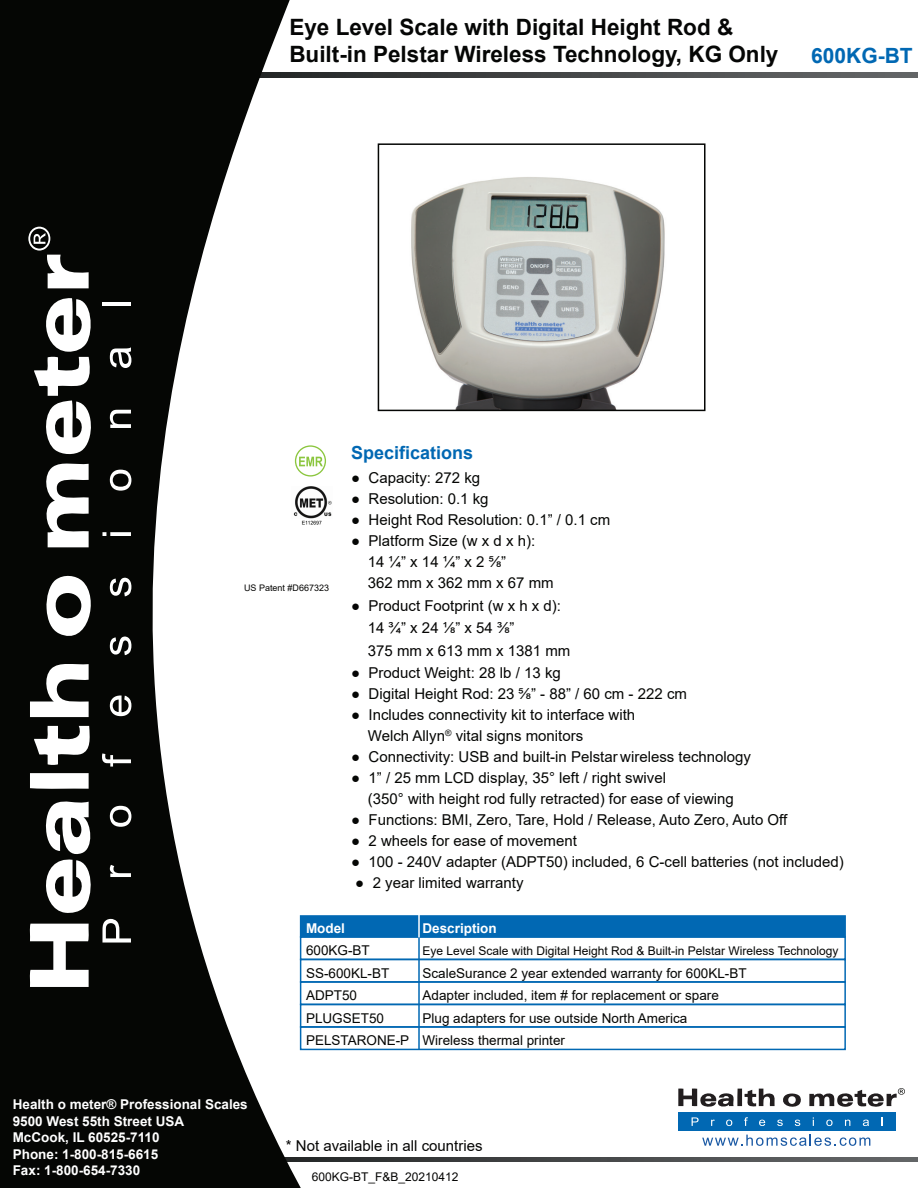
<style>
.page{position:relative;width:918px;height:1188px;background:#fff}
.page>*{position:absolute;margin:0;border:0;box-sizing:border-box;transform-origin:0 0}
.t1{font:700 22.5px/27px "Arial";color:#050605}
.t2{font:700 21px "Arial";color:#0168b3}
.t3{font:700 18px "Arial";color:#0168b3}
.t4{font:15px/21px "Arial";color:#050604}
.t5{font:15px/22.5px "Arial";color:#050504}
.t6{font:13.5px/22.5px "Arial";color:#050604}
.t7{font:700 13.5px/16.5px "Arial";color:#fff}
.t8{font:12px "Arial";color:#050605}
.t9{font:12px "Arial";color:#050504}
.t10{font:9px "Arial";color:#050504}
</style>
<div class="page">
<svg style="left:310px;top:73px;width:608px;height:4px;background:#484a4b"></svg>
<svg style="left:310px;top:1157px;width:608px;height:5px;background:#47494a"></svg>
<svg style="left:0;top:0;width:310px;height:1188px;fill:#050604"></svg>
<svg style="left:29px;top:924px;width:60px;height:63px"></svg>
<svg style="left:30px;top:773px;width:59px;height:16px"></svg>
<svg style="left:30px;top:661px;width:59px;height:56px"></svg>
<svg style="left:34px;top:726px;width:57px;height:39px"></svg>
<svg style="left:38px;top:798px;width:56px;height:115px"></svg>
<svg style="left:46px;top:574px;width:54px;height:74px"></svg>
<svg style="left:42px;top:461px;width:47px;height:86px"></svg>
<svg style="left:34px;top:296px;width:61px;height:159px"></svg>
<svg style="left:28px;top:227px;width:61px;height:61px"></svg>
<svg style="left:102px;top:919px;width:29px;height:24px"></svg>
<svg style="left:110px;top:865px;width:21px;height:12px"></svg>
<svg style="left:110px;top:806px;width:21px;height:21px"></svg>
<svg style="left:102px;top:753px;width:29px;height:14px"></svg>
<svg style="left:110px;top:696px;width:21px;height:20px"></svg>
<svg style="left:110px;top:637px;width:21px;height:18px"></svg>
<svg style="left:110px;top:578px;width:21px;height:18px"></svg>
<svg style="left:110px;top:532px;width:21px;height:4px"></svg>
<svg style="left:102px;top:532px;width:4px;height:4px"></svg>
<svg style="left:110px;top:470px;width:21px;height:21px"></svg>
<svg style="left:110px;top:410px;width:21px;height:18px"></svg>
<svg style="left:110px;top:347px;width:21px;height:21px"></svg>
<hr style="left:102px;top:302px;width:29px;height:4px;background:#fff">
<svg style="left:678px;top:1088px;width:123px;height:19px"></svg>
<svg style="left:809px;top:1088px;width:96px;height:19px"></svg>
<svg style="left:702px;top:1135px;width:168px;height:11px"></svg>
<div style="left:679px;top:1112px;width:217px;height:19px;background:#0168b3"></div>
<svg style="left:692px;top:1117px;width:7px;height:9px"></svg>
<svg style="left:711px;top:1120px;width:4px;height:6px"></svg>
<svg style="left:726px;top:1120px;width:6px;height:6px"></svg>
<svg style="left:744px;top:1117px;width:4px;height:9px"></svg>
<svg style="left:759px;top:1120px;width:6px;height:6px"></svg>
<svg style="left:777px;top:1120px;width:6px;height:6px"></svg>
<svg style="left:795px;top:1120px;width:5px;height:6px"></svg>
<svg style="left:826px;top:1120px;width:7px;height:6px"></svg>
<svg style="left:845px;top:1120px;width:5px;height:6px"></svg>
<svg style="left:863px;top:1120px;width:6px;height:6px"></svg>
<svg style="left:881px;top:1117px;width:2px;height:9px"></svg>
<img style="left:377px;top:148px;width:288px;height:262px">
<div style="left:378px;top:143px;width:328px;height:268px;border:2px solid #050604"></div>
<div style="left:301px;top:939px;width:555px;height:88px;background:#fff"></div>
<div style="left:300px;top:959px;width:546px;height:24px;border:2px solid #0168b3"></div>
<div style="left:300px;top:981px;width:546px;height:24px;border:2px solid #0168b3"></div>
<div style="left:300px;top:1004px;width:546px;height:24px;border:2px solid #0168b3"></div>
<div style="left:300px;top:1026px;width:546px;height:24px;border:2px solid #0168b3"></div>
<div style="left:300px;top:915px;width:546px;height:23px;background:#0168b3;border:2px solid #0168b3"></div>
<hr style="left:418px;top:909px;width:2px;height:28px;background:#fff">
<hr style="left:418px;top:938px;width:2px;height:112px;background:#0168b3">
<svg style="left:295px;top:445px;width:31px;height:32px"></svg>
<img style="left:291px;top:486px;width:41px;height:41px">
<h1 class="t1" style="left:289px;top:14px;width:491px">Eye Level Scale with Digital Height Rod &amp;<br>Built-in Pelstar Wireless Technology, KG Only</h1>
<h2 class="t2" style="left:811px;top:41px;width:103px">600KG-BT</h2>
<p class="t10" style="left:244px;top:581px;width:87px">US Patent #D667323</p>
<p class="t3" style="left:351px;top:440px;width:124px">Specifications</p>
<p class="t4" style="left:351px;top:467px;width:131px">● Capacity: 272 kg</p>
<p class="t4" style="left:351px;top:488px;width:139px">● Resolution: 0.1 kg</p>
<p class="t4" style="left:351px;top:509px;width:261px">● Height Rod Resolution: 0.1” / 0.1 cm</p>
<p class="t4" style="left:368px;top:530px;width:187px;text-indent:-17px">● Platform Size (w x d x h):<br>14 ¼” x 14 ¼” x 2 ⅝”<br>362 mm x 362 mm x 67 mm</p>
<p class="t5" style="left:368px;top:594px;width:204px;text-indent:-17px">● Product Footprint (w x h x d):<br>14 ¾” x 24 ⅛” x 54 ⅜”<br>375 mm x 613 mm x 1381 mm</p>
<p class="t5" style="left:351px;top:661px;width:211px">● Product Weight: 28 lb / 13 kg</p>
<p class="t4" style="left:351px;top:683px;width:337px">● Digital Height Rod: 23 ⅝” - 88” / 60 cm - 222 cm</p>
<p class="t4" style="left:368px;top:704px;width:269px;text-indent:-17px">● Includes connectivity kit to interface with<br>Welch Allyn<sup>®</sup> vital signs monitors</p>
<p class="t4" style="left:351px;top:746px;width:401px">● Connectivity: USB and built-in Pelstar wireless technology</p>
<p class="t4" style="left:368px;top:767px;width:368px;text-indent:-17px">● 1” / 25 mm LCD display, 35° left / right swivel<br>(350° with height rod fully retracted) for ease of viewing</p>
<p class="t4" style="left:351px;top:809px;width:438px">● Functions: BMI, Zero, Tare, Hold / Release, Auto Zero, Auto Off</p>
<p class="t4" style="left:351px;top:830px;width:227px">● 2 wheels for ease of movement</p>
<p class="t4" style="left:351px;top:851px;width:494px">● 100 - 240V adapter (ADPT50) included, 6 C-cell batteries (not included)</p>
<p class="t4" style="left:355px;top:872px;width:170px">● 2 year limited warranty</p>
<p class="t7" style="left:13px;top:1097px;width:237px">Health o meter® Professional Scales<br>9500 West 55th Street USA<br>McCook, IL 60525-7110<br>Phone: 1-800-815-6615<br>Fax: 1-800-654-7330</p>
<p class="t7" style="left:306px;top:920px;width:41px">Model</p>
<p class="t6" style="left:306px;top:939px;width:105px">600KG-BT<br>SS-600KL-BT<br>ADPT50<br>PLUGSET50<br>PELSTARONE-P</p>
<p class="t7" style="left:423px;top:920px;width:76px">Description</p>
<p class="t8" style="left:423px;top:943px;width:417px">Eye Level Scale with Digital Height Rod &amp; Built-in Pelstar Wireless Technology</p>
<p class="t6" style="left:423px;top:962px;width:326px">ScaleSurance 2 year extended warranty for 600KL-BT Adapter included, item # for replacement or spare Plug adapters for use outside North America<br>Wireless thermal printer</p>
<p class="t5" style="left:286px;top:1134px;width:198px">* Not available in all countries</p>
<p class="t9" style="left:312px;top:1169px;width:148px">600KG-BT_F&amp;B_20210412</p>
</div>
